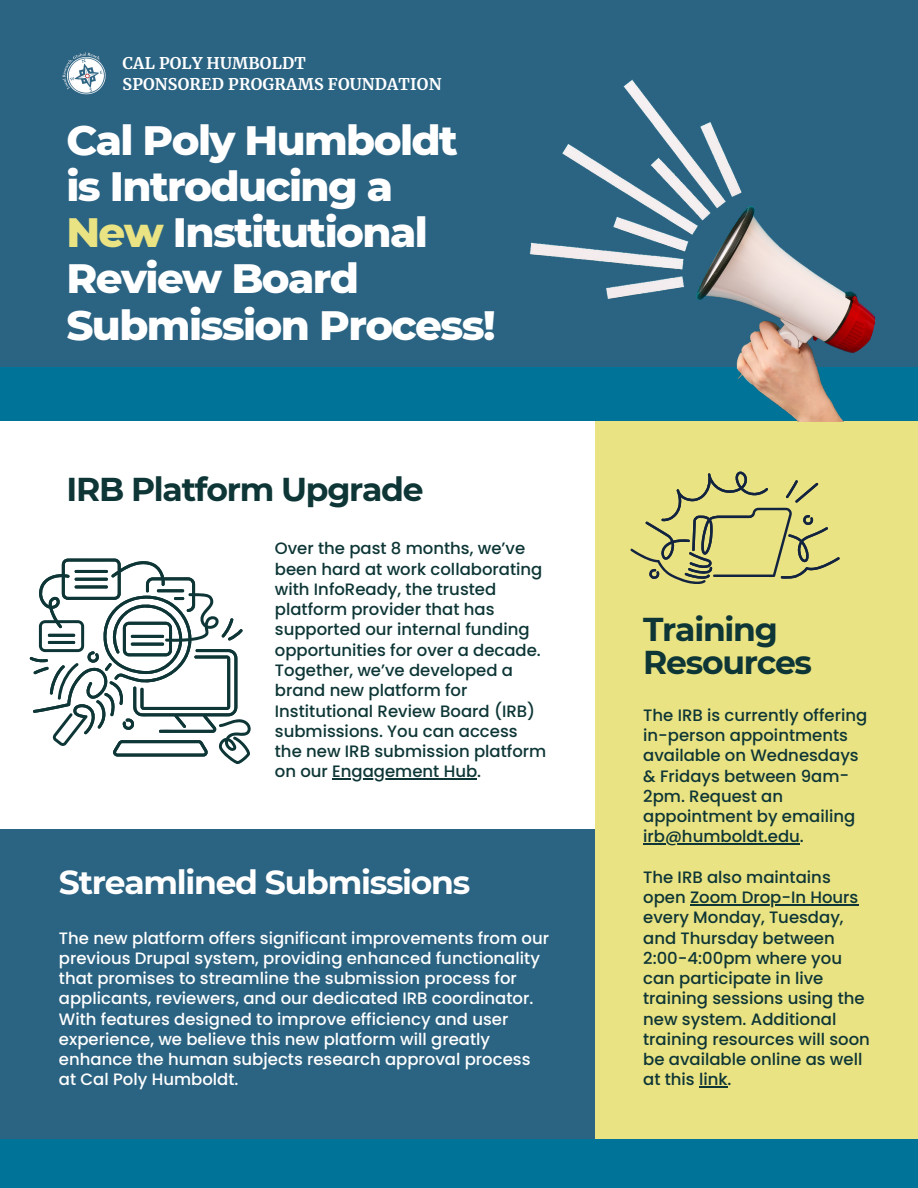
<style>
.page{position:relative;width:918px;height:1188px;background:#2b6382}
.page>*{position:absolute;margin:0;border:0;box-sizing:border-box;transform-origin:0 0}
.t1{font:800 41.85px/46.2px "Montserrat";letter-spacing:-.04em;color:#fff}
.t2{font:700 33px/32.7px "Montserrat";letter-spacing:-.04em;color:#0e3636}
.t3{font:700 33px "Montserrat";letter-spacing:-.04em;color:#fff}
.t4{font:22.5px "Garet";letter-spacing:-.04em;color:#ece8e2}
.t5{font:500 16.5px/20.2px "Poppins";color:#0e3636}
.t6{font:500 16.5px/20.2px "Poppins";color:#fff}
.t7{font:700 15.9px/21.3px "Merriweather";letter-spacing:.01em;color:#fff}
.s1{color:#eae383}
</style>
<div class="page">
<div style="left:0;top:400px;width:597px;height:429px;background:#fff"></div>
<div style="left:0;top:1139px;width:918px;height:49px;background:#007398"></div>
<div style="left:596px;top:421px;width:322px;height:718px;background:#eae383"></div>
<div style="left:0;top:367px;width:918px;height:54px;background:#007398"></div>
<img style="left:529px;top:79px;width:347px;height:342px">
<img style="left:62px;top:52px;width:44px;height:43px">
<svg style="left:226px;top:719px;width:25px;height:45px"></svg>
<svg style="left:30px;top:559px;width:213px;height:198px"></svg>
<svg style="left:630px;top:471px;width:210px;height:113px"></svg>
<hr style="left:332px;top:778px;width:145px;height:1px;background:#0e3636">
<hr style="left:643px;top:843px;width:157px;height:2px;background:#0e3636">
<hr style="left:690px;top:904px;width:168px;height:1px;background:#0e3636">
<hr style="left:699px;top:1086px;width:29px;height:2px;background:#0e3636">
<p class="t7" style="left:123px;top:52px;width:320px">CAL POLY HUMBOLDT<br>SPONSORED PROGRAMS FOUNDATION</p>
<p class="t1" style="left:66px;top:117px;width:431px">Cal Poly Humboldt is Introducing a<br><span class="s1">New</span> Institutional<br>Review Board<br>Submission Process!</p>
<h1 class="t2" style="left:66px;top:473px;width:359px">IRB Platform Upgrade</h1>
<p class="t5" style="left:275px;top:539px;width:273px">Over the past 8 months, we’ve been hard at work collaborating with InfoReady, the trusted platform provider that has supported our internal funding opportunities for over a decade.<br>Together, we’ve developed a brand new platform for<br>Institutional Review Board (IRB) submissions. You can access the new IRB submission platform on our Engagement Hub.</p>
<h1 class="t3" style="left:59px;top:862px;width:413px">Streamlined Submissions</h1>
<p class="t6" style="left:59px;top:928px;width:492px">The new platform offers significant improvements from our previous Drupal system, providing enhanced functionality that promises to streamline the submission process for applicants, reviewers, and our dedicated IRB coordinator.<br>With features designed to improve efficiency and user experience, we believe this new platform will greatly enhance the human subjects research approval process at Cal Poly Humboldt.</p>
<h3 class="t4" style="left:66px;top:952px;width:76px">Where</h3>
<h1 class="t2" style="left:643px;top:613px;width:170px">Training<br>Resources</h1>
<p class="t5" style="left:643px;top:705px;width:226px">The IRB is currently offering in-person appointments available on Wednesdays &amp; Fridays between 9am-<br>2pm. Request an appointment by emailing irb@humboldt.edu.</p>
<p class="t5" style="left:643px;top:867px;width:228px">The IRB also maintains open Zoom Drop-In Hours every Monday, Tuesday, and Thursday between<br>2:00-4:00pm where you can participate in live training sessions using the new system. Additional training resources will soon be available online as well at this link.</p>
</div>
